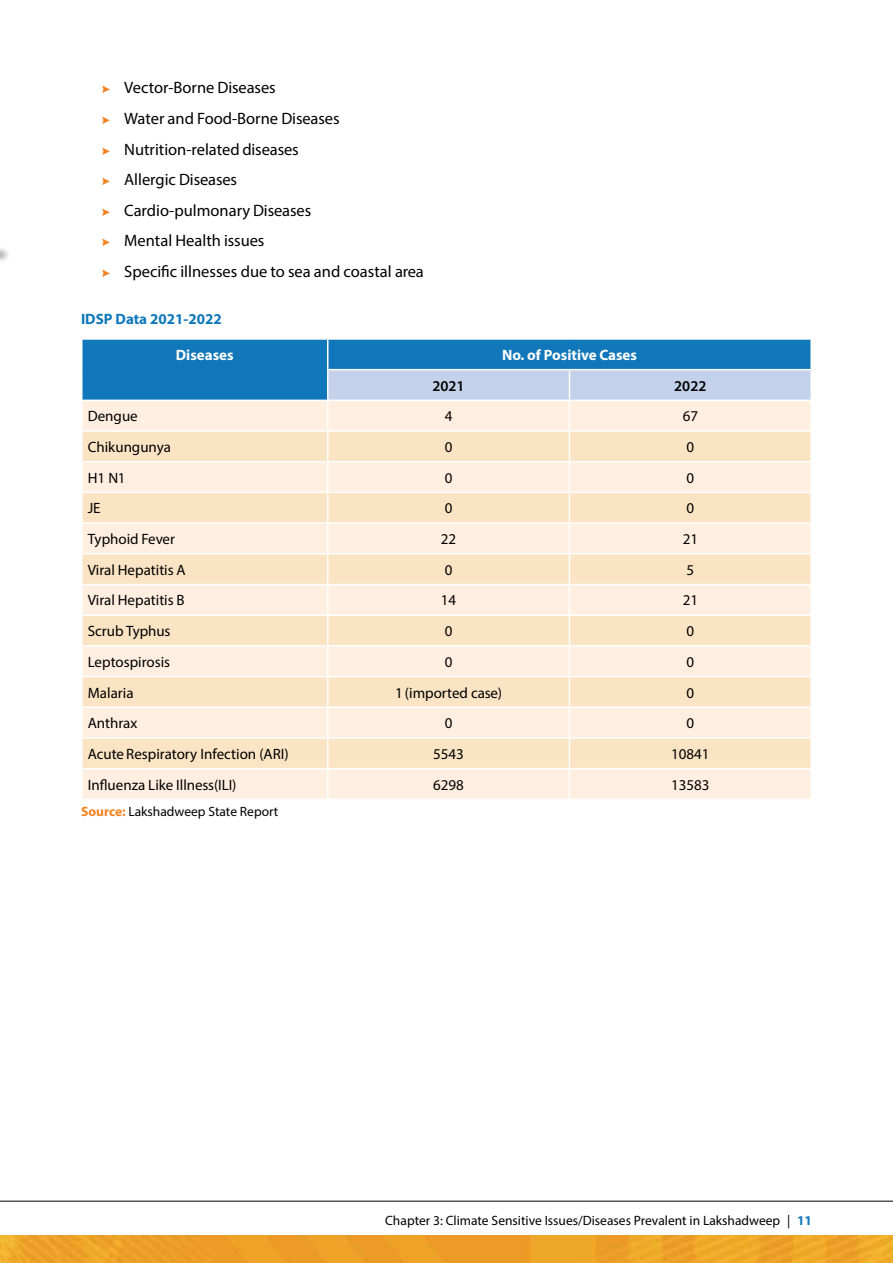
<style>
.page{position:relative;width:893px;height:1263px;background:#fff}
.page>*{position:absolute;margin:0;border:0;box-sizing:border-box;transform-origin:0 0}
.t1{font:16.5px/30.6px "Myriad Pro";color:#000}
.t2{font:15px "Myriad Pro";color:#000}
.t3{font:700 15px "Myriad Pro";color:#fff}
.t4{font:700 15px "Myriad Pro";color:#0f77ba}
.t5{font:600 15px "Myriad Pro";color:#000}
.t6{font:13.5px "Myriad Pro";color:#000}
.s1{font-weight:700;color:#f58220}
.s2{font-weight:700;color:#0f77ba}
</style>
<div class="page">
<img style="left:0;top:1236px;width:893px;height:27px">
<hr style="left:0;top:1201px;width:893px;height:1px;background:#000">
<div style="left:0;top:246px;width:11px;height:18px;background:#000;opacity:.4"></div>
<div style="left:82px;top:769px;width:728px;height:30px;background:#ffefe1"></div>
<svg style="left:82px;top:462px;width:728px;height:306px;background:#fce9d2"></svg>
<svg style="left:81px;top:339px;width:730px;height:122px;background:#a5c0cf"></svg>
<hr style="left:810px;top:432px;width:2px;height:29px;background:#fff">
<hr style="left:327px;top:462px;width:1px;height:30px;background:#fff">
<hr style="left:569px;top:462px;width:1px;height:30px;background:#fff">
<hr style="left:81px;top:492px;width:247px;height:1px;background:#fff">
<hr style="left:328px;top:492px;width:241px;height:1px;background:#fff">
<hr style="left:569px;top:492px;width:243px;height:1px;background:#fff">
<hr style="left:81px;top:522px;width:247px;height:2px;background:#fff">
<hr style="left:328px;top:522px;width:241px;height:2px;background:#fff">
<hr style="left:569px;top:522px;width:243px;height:2px;background:#fff">
<hr style="left:81px;top:553px;width:247px;height:2px;background:#fff">
<hr style="left:328px;top:553px;width:241px;height:2px;background:#fff">
<hr style="left:569px;top:553px;width:243px;height:2px;background:#fff">
<hr style="left:81px;top:584px;width:247px;height:1px;background:#fff">
<hr style="left:328px;top:584px;width:241px;height:1px;background:#fff">
<hr style="left:569px;top:584px;width:243px;height:1px;background:#fff">
<hr style="left:81px;top:614px;width:247px;height:2px;background:#fff">
<hr style="left:328px;top:614px;width:241px;height:2px;background:#fff">
<hr style="left:569px;top:614px;width:243px;height:2px;background:#fff">
<hr style="left:81px;top:645px;width:247px;height:2px;background:#fff">
<hr style="left:328px;top:645px;width:241px;height:2px;background:#fff">
<hr style="left:569px;top:645px;width:243px;height:2px;background:#fff">
<hr style="left:81px;top:676px;width:247px;height:1px;background:#fff">
<hr style="left:328px;top:676px;width:241px;height:1px;background:#fff">
<hr style="left:569px;top:676px;width:243px;height:1px;background:#fff">
<hr style="left:81px;top:706px;width:247px;height:2px;background:#fff">
<hr style="left:328px;top:706px;width:241px;height:2px;background:#fff">
<hr style="left:569px;top:706px;width:243px;height:2px;background:#fff">
<hr style="left:81px;top:737px;width:247px;height:2px;background:#fff">
<hr style="left:328px;top:737px;width:241px;height:2px;background:#fff">
<svg style="left:327px;top:493px;width:1px;height:275px"></svg>
<hr style="left:569px;top:737px;width:243px;height:2px;background:#fff">
<svg style="left:569px;top:493px;width:1px;height:275px"></svg>
<hr style="left:327px;top:769px;width:1px;height:30px;background:#fff">
<hr style="left:569px;top:769px;width:1px;height:30px;background:#fff">
<hr style="left:81px;top:340px;width:1px;height:30px;background:#fff">
<hr style="left:810px;top:340px;width:2px;height:29px;background:#fff">
<hr style="left:81px;top:370px;width:1px;height:30px;background:#fff">
<hr style="left:81px;top:400px;width:247px;height:1px;background:#fff">
<hr style="left:327px;top:370px;width:1px;height:30px;background:#fff">
<hr style="left:327px;top:369px;width:242px;height:1px;background:#fff">
<hr style="left:569px;top:369px;width:243px;height:1px;background:#fff">
<hr style="left:569px;top:370px;width:1px;height:30px;background:#fff">
<hr style="left:810px;top:370px;width:2px;height:30px;background:#fff">
<hr style="left:328px;top:400px;width:241px;height:1px;background:#fff">
<hr style="left:569px;top:400px;width:243px;height:1px;background:#fff">
<p class="t1" style="left:124px;top:72px;width:301px">Vector-Borne Diseases<br>Water and Food-Borne Diseases<br>Nutrition-related diseases<br>Allergic Diseases<br>Cardio-pulmonary Diseases<br>Mental Health issues<br>Specific illnesses due to sea and coastal area</p>
<p class="t4" style="left:81px;top:309px;width:142px">IDSP Data 2021-2022</p>
<p class="t3" style="left:176px;top:345px;width:59px">Diseases</p>
<p class="t3" style="left:502px;top:345px;width:136px">No. of Positive Cases</p>
<p class="t5" style="left:432px;top:376px;width:34px">2021</p>
<p class="t5" style="left:674px;top:376px;width:34px">2022</p>
<p class="t2" style="left:88px;top:407px;width:52px">Dengue</p>
<p class="t2" style="left:445px;top:407px;width:9px">4</p>
<p class="t2" style="left:683px;top:407px;width:17px">67</p>
<p class="t2" style="left:88px;top:438px;width:85px">Chikungunya</p>
<p class="t2" style="left:445px;top:438px;width:9px">0</p>
<p class="t2" style="left:686px;top:438px;width:9px">0</p>
<p class="t2" style="left:88px;top:468px;width:39px">H1 N1</p>
<p class="t2" style="left:445px;top:468px;width:9px">0</p>
<p class="t2" style="left:686px;top:468px;width:9px">0</p>
<p class="t2" style="left:88px;top:499px;width:14px">JE</p>
<p class="t2" style="left:445px;top:499px;width:9px">0</p>
<p class="t2" style="left:686px;top:499px;width:9px">0</p>
<p class="t2" style="left:88px;top:530px;width:89px">Typhoid Fever</p>
<p class="t2" style="left:441px;top:530px;width:17px">22</p>
<p class="t2" style="left:683px;top:530px;width:17px">21</p>
<p class="t2" style="left:88px;top:560px;width:99px">Viral Hepatitis A</p>
<p class="t2" style="left:445px;top:560px;width:9px">0</p>
<p class="t2" style="left:686px;top:560px;width:9px">5</p>
<p class="t2" style="left:88px;top:591px;width:98px">Viral Hepatitis B</p>
<p class="t2" style="left:441px;top:591px;width:17px">14</p>
<p class="t2" style="left:683px;top:591px;width:17px">21</p>
<p class="t2" style="left:88px;top:622px;width:84px">Scrub Typhus</p>
<p class="t2" style="left:445px;top:622px;width:9px">0</p>
<p class="t2" style="left:686px;top:622px;width:9px">0</p>
<p class="t2" style="left:88px;top:653px;width:84px">Leptospirosis</p>
<p class="t2" style="left:445px;top:653px;width:9px">0</p>
<p class="t2" style="left:686px;top:653px;width:9px">0</p>
<p class="t2" style="left:88px;top:683px;width:47px">Malaria</p>
<p class="t2" style="left:395px;top:683px;width:108px">1 (imported case)</p>
<p class="t2" style="left:686px;top:683px;width:9px">0</p>
<p class="t2" style="left:88px;top:714px;width:51px">Anthrax</p>
<p class="t2" style="left:445px;top:714px;width:9px">0</p>
<p class="t2" style="left:686px;top:714px;width:9px">0</p>
<p class="t2" style="left:88px;top:745px;width:202px">Acute Respiratory Infection (ARI)</p>
<p class="t2" style="left:433px;top:745px;width:32px">5543</p>
<p class="t2" style="left:671px;top:745px;width:40px">10841</p>
<p class="t2" style="left:88px;top:775px;width:150px">Influenza Like Illness(ILI)</p>
<p class="t2" style="left:433px;top:775px;width:32px">6298</p>
<p class="t2" style="left:671px;top:775px;width:40px">13583</p>
<p class="t6" style="left:81px;top:803px;width:199px"><span class="s1">Source:</span> Lakshadweep State Report</p>
<p class="t6" style="left:385px;top:1212px;width:428px">Chapter 3: Climate Sensitive Issues/Diseases Prevalent in Lakshadweep | <span class="s2">11</span></p>
</div>
